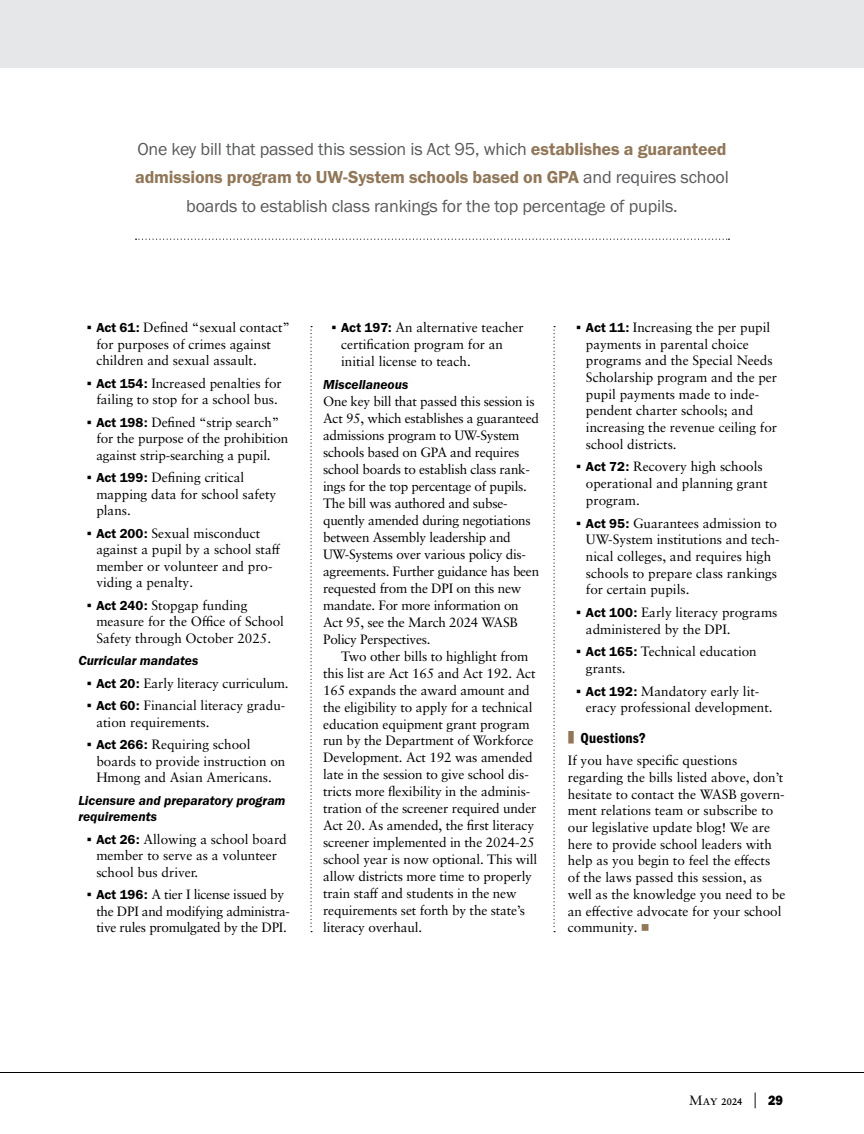
<style>
.page{position:relative;width:864px;height:1134px;background:#fff}
.page>*{position:absolute;margin:0;border:0;box-sizing:border-box;transform-origin:0 0}
.t1{font:18px "Franklin Gothic URW Boo";letter-spacing:-.01em;color:#58595b}
.t2{font:18px "Franklin Gothic URW Dem";letter-spacing:-.01em;color:#917759}
.t3{font:15px "Franklin Gothic URW Con Dem";letter-spacing:.01em;color:#000}
.t4{font:13.5px/16.6px "Sabon LT Pro";color:#000}
.t5{font:13.5px/17px "Sabon LT Pro";letter-spacing:-.02em;color:#000}
.t6{font:13.5px/16.5px "Franklin Gothic URW Dem Ita";color:#000}
.s1{font-family:"Franklin Gothic URW Dem";color:#917759}
.s2{font-family:"Franklin Gothic URW Boo";color:#58595b}
.s3{font-family:"Universal Std Newswith Comm Pi"}
.s4{font-family:"Franklin Gothic URW Dem"}
.s5{color:#917759}
.s6{font-family:"Universal Std Newswith Comm Pi";color:#917759}
.s7{font-size:20.25px}
.s8{font-family:"Franklin Gothic URW Hea";font-size:14.1px}
</style>
<div class="page">
<svg style="left:136px;top:239px;width:593px;height:1px"></svg>
<svg style="left:554px;top:326px;width:1px;height:606px"></svg>
<svg style="left:310px;top:326px;width:2px;height:606px"></svg>
<hr style="left:0;top:1072px;width:864px;height:1px;background:#000">
<div style="left:0;top:0;width:864px;height:68px;background:#e6e7e8"></div>
<h1 class="t1" style="left:137px;top:137px;width:591px">One key bill that passed this session is Act 95, which <span class="s1">establishes a guaranteed</span></h1>
<h1 class="t2" style="left:135px;top:166px;width:595px">admissions program to UW-System schools based on GPA <span class="s2">and requires school</span></h1>
<h1 class="t1" style="left:186px;top:194px;width:493px">boards to establish class rankings for the top percentage of pupils.</h1>
<p class="t4" style="left:96px;top:319px;width:195px;text-indent:-9px"><span class="s3">▪</span> <span class="s4">Act 61:</span> Defined “sexual contact” for purposes of crimes against children and sexual assault.</p>
<p class="t4" style="left:87px;top:374px;width:196px;text-align:center"><span class="s3">▪</span> <span class="s4">Act 154:</span> Increased penalties for failing to stop for a school bus.</p>
<p class="t4" style="left:96px;top:413px;width:194px;text-indent:-9px"><span class="s3">▪</span> <span class="s4">Act 198:</span> Defined “strip search” for the purpose of the prohibition against strip-searching a pupil.</p>
<p class="t4" style="left:96px;top:469px;width:182px;text-indent:-9px"><span class="s3">▪</span> <span class="s4">Act 199:</span> Defining critical mapping data for school safety plans.</p>
<p class="t4" style="left:96px;top:524px;width:186px;text-indent:-9px"><span class="s3">▪</span> <span class="s4">Act 200:</span> Sexual misconduct against a pupil by a school staff member or volunteer and pro&shy;viding a penalty.</p>
<p class="t4" style="left:96px;top:596px;width:189px;text-indent:-9px"><span class="s3">▪</span> <span class="s4">Act 240:</span> Stopgap funding measure for the Office of School<br>Safety through October 2025.</p>
<p class="t6" style="left:78px;top:652px;width:122px">Curricular mandates</p>
<p class="t4" style="left:87px;top:674px;width:203px"><span class="s3">▪</span> <span class="s4">Act 20:</span> Early literacy curriculum.</p>
<p class="t4" style="left:96px;top:697px;width:190px;text-indent:-9px"><span class="s3">▪</span> <span class="s4">Act 60:</span> Financial literacy gradu&shy;ation requirements.</p>
<p class="t4" style="left:96px;top:736px;width:191px;text-indent:-9px"><span class="s3">▪</span> <span class="s4">Act 266:</span> Requiring school boards to provide instruction on<br>Hmong and Asian Americans.</p>
<p class="t6" style="left:78px;top:792px;width:209px">Licensure and preparatory program requirements</p>
<p class="t4" style="left:96px;top:830px;width:192px;text-indent:-9px"><span class="s3">▪</span> <span class="s4">Act 26:</span> Allowing a school board member to serve as a volunteer school bus driver.</p>
<p class="t5" style="left:96px;top:886px;width:195px;line-height:16.5px;text-indent:-9px"><span class="s3">▪</span> <span class="s4">Act 196:</span> A tier I license issued by the DPI and modifying administra&shy;tive rules promulgated by the DPI.</p>
<p class="t4" style="left:341px;top:319px;width:184px;text-indent:-9px"><span class="s3">▪</span> <span class="s4">Act 197:</span> An alternative teacher certification program for an initial license to teach.</p>
<p class="t6" style="left:323px;top:376px;width:87px">Miscellaneous</p>
<p class="t5" style="left:323px;top:393px;width:218px">One key bill that passed this session is Act 95, which establishes a guaranteed admissions program to UW-System schools based on GPA and requires school boards to establish class rank&shy;ings for the top percentage of pupils.<br>The bill was authored and subse&shy;quently amended during negotiations between Assembly leadership and UW-Systems over various policy dis&shy;agreements. Further guidance has been requested from the DPI on this new mandate. For more information on Act 95, see the March 2024 WASB Policy Perspectives.</p>
<p class="t4" style="left:323px;top:647px;width:216px;text-indent:18px">Two other bills to highlight from this list are Act 165 and Act 192. Act 165 expands the award amount and the eligibility to apply for a technical education equipment grant program run by the Department of Workforce Development. Act 192 was amended late in the session to give school dis&shy;tricts more flexibility in the adminis&shy;tration of the screener required under Act 20. As amended, the first literacy screener implemented in the 2024-25 school year is now optional. This will allow districts more time to properly train staff and students in the new requirements set forth by the state’s literacy overhaul.</p>
<p class="t4" style="left:586px;top:319px;width:193px;text-indent:-9px"><span class="s3">▪</span> <span class="s4">Act 11:</span> Increasing the per pupil payments in parental choice programs and the Special Needs<br>Scholarship program and the per pupil payments made to inde&shy;pendent charter schools; and increasing the revenue ceiling for school districts.</p>
<p class="t4" style="left:586px;top:458px;width:183px;text-indent:-9px"><span class="s3">▪</span> <span class="s4">Act 72:</span> Recovery high schools operational and planning grant program.</p>
<p class="t4" style="left:586px;top:514px;width:195px;text-indent:-9px"><span class="s3">▪</span> <span class="s4">Act 95:</span> Guarantees admission to<br>UW-System institutions and tech&shy;nical colleges, and requires high schools to prepare class rankings for certain pupils.</p>
<p class="t4" style="left:586px;top:604px;width:193px;text-indent:-9px"><span class="s3">▪</span> <span class="s4">Act 100:</span> Early literacy programs administered by the DPI.</p>
<p class="t4" style="left:586px;top:643px;width:172px;text-indent:-9px"><span class="s3">▪</span> <span class="s4">Act 165:</span> Technical education grants.</p>
<p class="t4" style="left:586px;top:682px;width:188px;text-indent:-9px"><span class="s3">▪</span> <span class="s4">Act 192:</span> Mandatory early lit&shy;eracy professional development.</p>
<p class="t3" style="left:562px;top:728px;width:85px"><span class="s5">|</span>Questions?</p>
<p class="t4" style="left:568px;top:752px;width:219px">If you have specific questions regarding the bills listed above, don’t hesitate to contact the WASB govern&shy;ment relations team or subscribe to our legislative update blog! We are here to provide school leaders with help as you begin to feel the effects of the laws passed this session, as well as the knowledge you need to be an effective advocate for your school community. <span class="s6">◾</span></p>
<p class="t4" style="left:689px;top:1092px;width:95px">May 2024 <span class="s7">|</span> <span class="s8">29</span></p>
</div>
